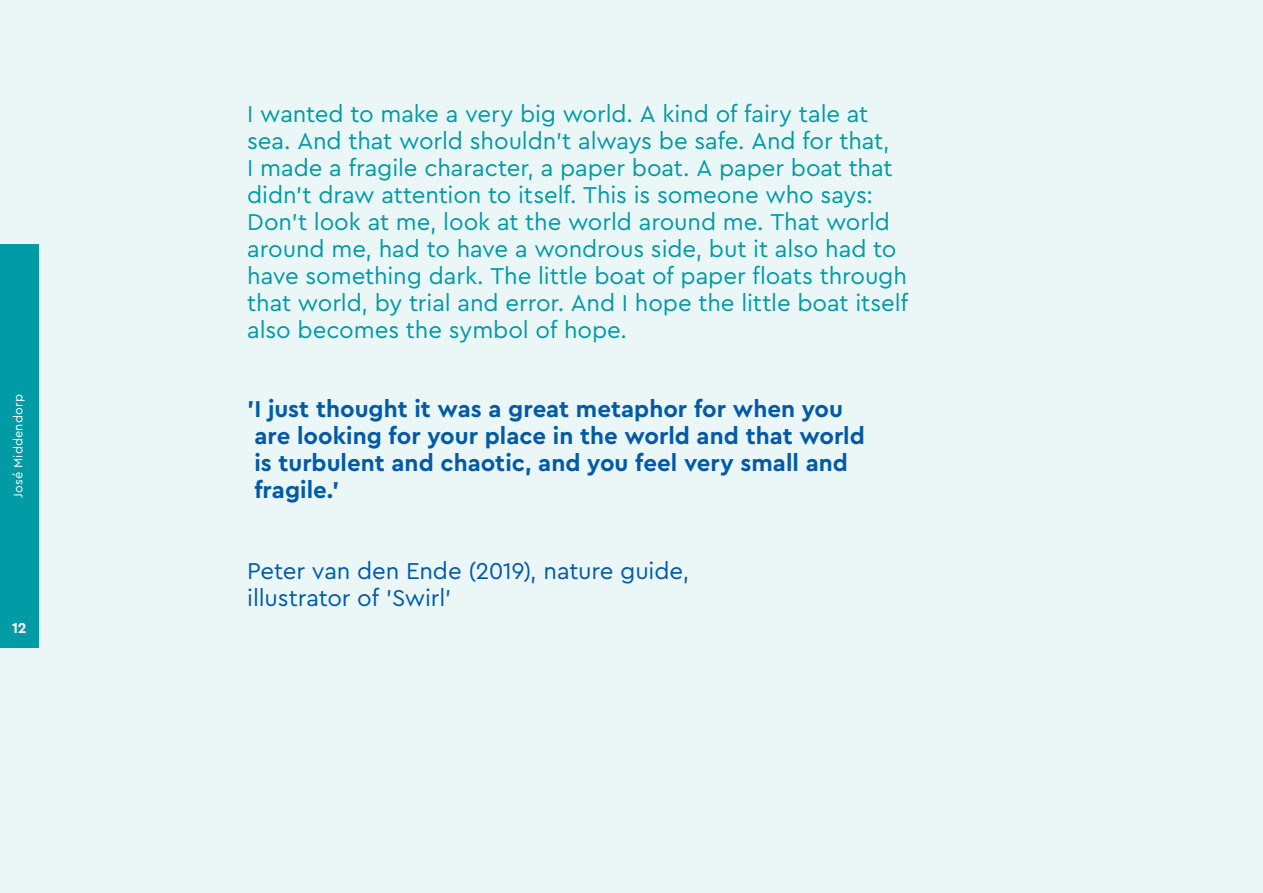
<style>
.page{position:relative;width:1263px;height:893px;background:#ebf6f7}
.page>*{position:absolute;margin:0;border:0;box-sizing:border-box;transform-origin:0 0}
.t1{font:24px/27px "Cera PRO";letter-spacing:-.005em;color:#009ba4}
.t2{font:700 24px/27px "Cera PRO";color:#005aa7}
.t3{font:24px/27px "Cera PRO";letter-spacing:-.01em;color:#005aa7}
.t4{font:700 15px "Cera PRO";color:#fff}
.t5{font:12.75px "Cera PRO";letter-spacing:.015em;color:#fff}
</style>
<div class="page">
<div style="left:0;top:244px;width:39px;height:404px;background:#009ba4"></div>
<hr style="left:1262px;top:0;width:1px;height:893px;background:#000">
<p class="t5" style="left:10px;top:498px;width:105px;rotate:-90deg">José Middendorp</p>
<p class="t4" style="left:12px;top:618px;width:16px">12</p>
<p class="t1" style="left:247px;top:99px;width:662px">I wanted to make a very big world. A kind of fairy tale at sea. And that world shouldn’t always be safe. And for that,<br>I made a fragile character, a paper boat. A paper boat that didn't draw attention to itself. This is someone who says:<br>Don't look at me, look at the world around me. That world around me, had to have a wondrous side, but it also had to have something dark. The little boat of paper floats through that world, by trial and error. And I hope the little boat itself also becomes the symbol of hope.</p>
<p class="t2" style="left:247px;top:394px;width:619px">'I just thought it was a great metaphor for when you are looking for your place in the world and that world is turbulent and chaotic, and you feel very small and fragile.'</p>
<p class="t3" style="left:247px;top:556px;width:443px">Peter van den Ende (2019), nature guide, illustrator of 'Swirl'</p>
</div>
